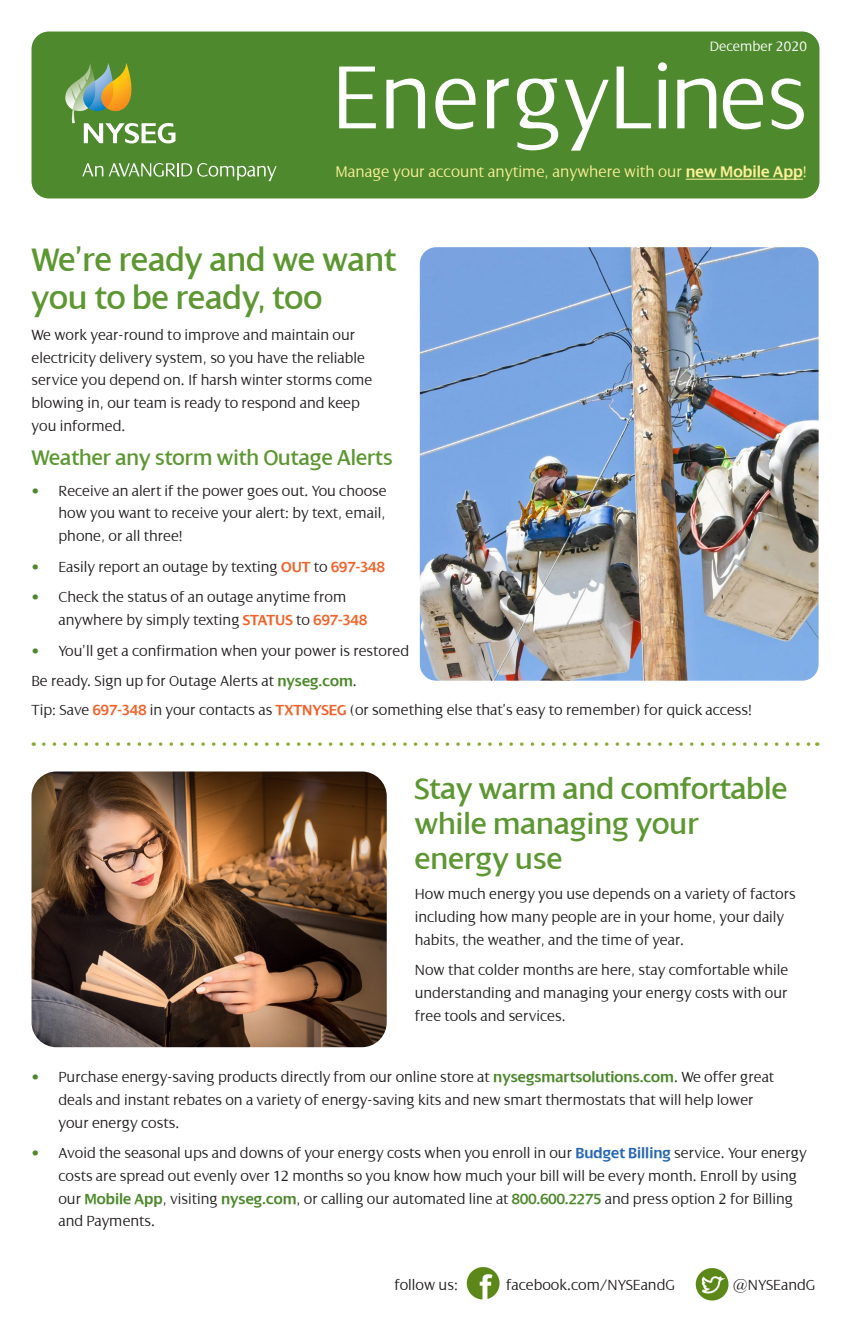
<style>
.page{position:relative;width:851px;height:1339px;background:#fff}
.page>*{position:absolute;margin:0;border:0;box-sizing:border-box;transform-origin:0 0}
.t1{font:300 96.6px "Dialog";color:#fff}
.t2{font:35px/38.5px "Dialog";color:#5c9731}
.t3{font:31.5px/35px "Dialog";color:#5c9731}
.t4{font:22.75px "Dialog";color:#5c9731}
.t5{font:300 16.62px "Dialog";color:#fcef97}
.t6{font:300 15.75px/22.8px "Dialog";color:#231f20}
.t7{font:300 14.53px "Dialog";color:#fff}
.s1{font-weight:600}
.s2{color:#4e892d}
.s3{font-weight:600;color:#f2622a}
.s4{font-weight:600;color:#4e892d}
.s5{font-weight:600;color:#2968b3}
</style>
<div class="page">
<img style="left:464px;top:1264px;width:37px;height:37px;border-radius:19px">
<img style="left:693px;top:1265px;width:37px;height:38px;border-radius:19px">
<div style="left:32px;top:32px;width:787px;height:166px;background:#4e892d;border-radius:18px"></div>
<hr style="left:685px;top:179px;width:117px;height:1px;background:#fcef97">
<svg style="left:65px;top:63px;width:110px;height:80px"></svg>
<svg style="left:82px;top:163px;width:21px;height:13px"></svg>
<svg style="left:109px;top:163px;width:167px;height:18px"></svg>
<img style="left:32px;top:771px;width:355px;height:276px">
<svg style="left:44px;top:742px;width:773px;height:4px"></svg>
<img style="left:420px;top:247px;width:398px;height:434px">
<p class="t7" style="left:709px;top:39px;width:99px">December 2020</p>
<p class="t1" style="left:332px;top:45px;width:477px">EnergyLines</p>
<p class="t5" style="left:335px;top:163px;width:473px">Manage your account anytime, anywhere with our <span class="s1">new Mobile App</span>!</p>
<p class="t2" style="left:32px;top:241px;width:366px">We’re ready and we want you to be ready, too</p>
<p class="t6" style="left:32px;top:324px;width:342px">We work year-round to improve and maintain our electricity delivery system, so you have the reliable service you depend on. If harsh winter storms come blowing in, our team is ready to respond and keep you informed.</p>
<p class="t4" style="left:32px;top:445px;width:362px">Weather any storm with Outage Alerts</p>
<p class="t6" style="left:58px;top:479px;width:330px;text-align:justify;text-indent:-27px"><span class="s2">•</span> Receive an alert if the power goes out. You choose how you want to receive your alert: by text, email, phone, or all three!</p>
<p class="t6" style="left:32px;top:555px;width:355px"><span class="s2">•</span> Easily report an outage by texting <span class="s3">OUT</span> to <span class="s3">697-348</span></p>
<p class="t6" style="left:58px;top:586px;width:310px;text-indent:-27px"><span class="s2">•</span> Check the status of an outage anytime from anywhere by simply texting <span class="s3">STATUS</span> to <span class="s3">697-348</span></p>
<p class="t6" style="left:32px;top:639px;width:379px"><span class="s2">•</span> You’ll get a confirmation when your power is restored</p>
<p class="t6" style="left:32px;top:670px;width:327px">Be ready. Sign up for Outage Alerts at <span class="s4">nyseg.com</span>.</p>
<p class="t6" style="left:32px;top:699px;width:722px">Tip: Save <span class="s3">697-348</span> in your contacts as <span class="s3">TXTNYSEG</span> (or something else that’s easy to remember) for quick access!</p>
<p class="t3" style="left:415px;top:771px;width:374px">Stay warm and comfortable while managing your energy use</p>
<p class="t6" style="left:415px;top:883px;width:382px">How much energy you use depends on a variety of factors including how many people are in your home, your daily habits, the weather, and the time of year.</p>
<p class="t6" style="left:415px;top:959px;width:375px;text-align:justify">Now that colder months are here, stay comfortable while understanding and managing your energy costs with our free tools and services.</p>
<p class="t6" style="left:58px;top:1066px;width:717px;text-indent:-27px"><span class="s2">•</span> Purchase energy-saving products directly from our online store at <span class="s4">nysegsmartsolutions.com</span>. We offer great deals and instant rebates on a variety of energy-saving kits and new smart thermostats that will help lower your energy costs.</p>
<p class="t6" style="left:58px;top:1142px;width:749px;text-indent:-27px"><span class="s2">•</span> Avoid the seasonal ups and downs of your energy costs when you enroll in our <span class="s5">Budget Billing</span> service. Your energy costs are spread out evenly over 12 months so you know how much your bill will be every month. Enroll by using our <span class="s4">Mobile App</span>, visiting <span class="s4">nyseg.com</span>, or calling our automated line at <span class="s4">800.600.2275</span> and press option 2 for Billing and Payments.</p>
<p class="t6" style="left:394px;top:1273px;width:65px">follow us:</p>
<p class="t6" style="left:506px;top:1273px;width:170px">facebook.com/NYSEandG</p>
<p class="t6" style="left:733px;top:1273px;width:84px">@NYSEandG</p>
</div>
